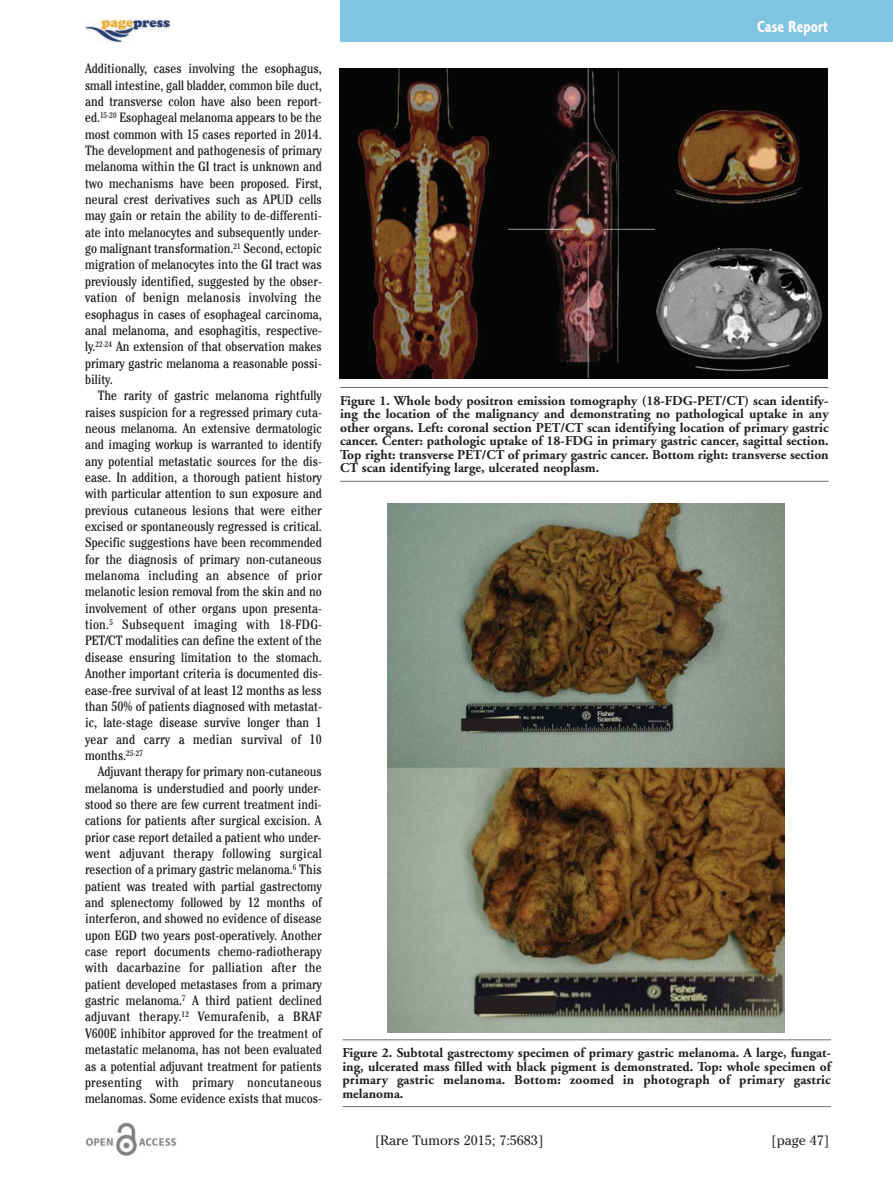
<style>
.page{position:relative;width:893px;height:1191px;background:#fff}
.page>*{position:absolute;margin:0;border:0;box-sizing:border-box;transform-origin:0 0}
.t1{font:16.5px "Corinthian Bold Condensed Plain";color:#fff}
.t2{font:condensed 13.5px/16.4px "Cheltenham";color:#231f20;text-align:justify}
.t3{font:700 13.5px/13.5px "Adobe Garamond";color:#231f20;text-align:justify}
.t4{font:13.5px "Cheltenham";color:#231f20}
</style>
<div class="page">
<div style="left:340px;top:0;width:553px;height:42px;background:#81c4e2"></div>
<img style="left:86px;top:1123px;width:91px;height:33px">
<img style="left:85px;top:19px;width:85px;height:24px">
<img style="left:340px;top:69px;width:488px;height:309px">
<hr style="left:340px;top:387px;width:489px;height:1px;background:#6c6d70">
<hr style="left:340px;top:481px;width:489px;height:1px;background:#6c6d70">
<img style="left:387px;top:504px;width:397px;height:528px">
<hr style="left:342px;top:1039px;width:489px;height:1px;background:#6c6d70">
<hr style="left:342px;top:1106px;width:489px;height:1px;background:#6c6d70">
<p class="t2" style="left:85px;top:62px;width:238px">Additionally, cases involving the esophagus, small intestine, gall bladder, common bile duct, and transverse colon have also been report&shy;ed.<sup>15-20</sup> Esophageal melanoma appears to be the most common with 15 cases reported in 2014.<br>The development and pathogenesis of primary melanoma within the GI tract is unknown and two mechanisms have been proposed. First, neural crest derivatives such as APUD cells may gain or retain the ability to de-differenti&shy;ate into melanocytes and subsequently under&shy;go malignant transformation.<sup>21</sup> Second, ectopic migration of melanocytes into the GI tract was previously identified, suggested by the obser&shy;vation of benign melanosis involving the esophagus in cases of esophageal carcinoma, anal melanoma, and esophagitis, respective&shy;ly.<sup>22-24</sup> An extension of that observation makes primary gastric melanoma a reasonable possi&shy;bility.</p>
<p class="t2" style="left:85px;top:389px;width:238px;text-indent:13px">The rarity of gastric melanoma rightfully raises suspicion for a regressed primary cuta&shy;neous melanoma. An extensive dermatologic and imaging workup is warranted to identify any potential metastatic sources for the dis&shy;ease. In addition, a thorough patient history with particular attention to sun exposure and previous cutaneous lesions that were either excised or spontaneously regressed is critical.<br>Specific suggestions have been recommended for the diagnosis of primary non-cutaneous melanoma including an absence of prior melanotic lesion removal from the skin and no involvement of other organs upon presenta&shy;tion.<sup>5</sup> Subsequent imaging with 18-FDG-PET/CT modalities can define the extent of the disease ensuring limitation to the stomach.<br>Another important criteria is documented dis&shy;ease-free survival of at least 12 months as less than 50% of patients diagnosed with metastat&shy;ic, late-stage disease survive longer than 1 year and carry a median survival of 10 months.<sup>25-27</sup></p>
<p class="t2" style="left:85px;top:764px;width:238px;text-indent:13px">Adjuvant therapy for primary non-cutaneous melanoma is understudied and poorly under&shy;stood so there are few current treatment indi&shy;cations for patients after surgical excision. A prior case report detailed a patient who under&shy;went adjuvant therapy following surgical resection of a primary gastric melanoma.<sup>6</sup> This patient was treated with partial gastrectomy and splenectomy followed by 12 months of interferon, and showed no evidence of disease upon EGD two years post-operatively. Another case report documents chemo-radiotherapy with dacarbazine for palliation after the patient developed metastases from a primary gastric melanoma.<sup>7</sup> A third patient declined adjuvant therapy.<sup>12</sup> Vemurafenib, a BRAF V600E inhibitor approved for the treatment of metastatic melanoma, has not been evaluated as a potential adjuvant treatment for patients presenting with primary noncutaneous melanomas. Some evidence exists that mucos-</p>
<p class="t1" style="left:757px;top:21px;width:72px">Case Report</p>
<p class="t3" style="left:340px;top:395px;width:490px">Figure 1. Whole body positron emission tomography (18-FDG-PET/CT) scan identify&shy;ing the location of the malignancy and demonstrating no pathological uptake in any other organs. Left: coronal section PET/CT scan identifying location of primary gastric cancer. Center: pathologic uptake of 18-FDG in primary gastric cancer, sagittal section.<br>Top right: transverse PET/CT of primary gastric cancer. Bottom right: transverse section CT scan identifying large, ulcerated neoplasm.</p>
<p class="t3" style="left:342px;top:1047px;width:490px">Figure 2. Subtotal gastrectomy specimen of primary gastric melanoma. A large, fungat&shy;ing, ulcerated mass filled with black pigment is demonstrated. Top: whole specimen of primary gastric melanoma. Bottom: zoomed in photograph of primary gastric melanoma.</p>
<p class="t4" style="left:375px;top:1132px;width:170px">[Rare Tumors 2015; 7:5683]</p>
<p class="t4" style="left:771px;top:1132px;width:59px">[page 47]</p>
</div>
